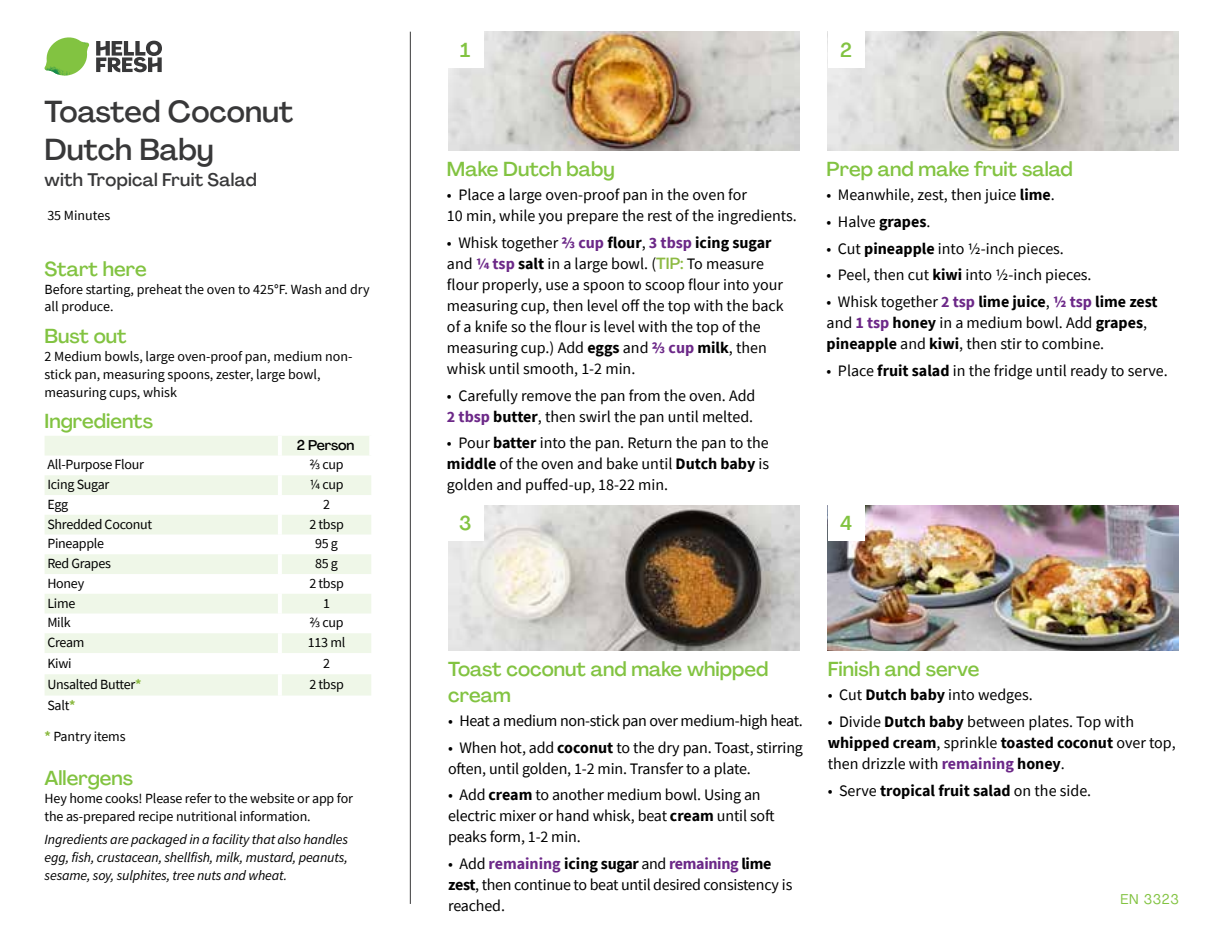
<style>
.page{position:relative;width:1224px;height:936px;background:#fff}
.page>*{position:absolute;margin:0;border:0;box-sizing:border-box;transform-origin:0 0}
.t1{font:500 30px/38px "Agrandir";color:#383839}
.t2{font:500 20px/25.6px "Agrandir";color:#82c341}
.t3{font:500 18px "Agrandir";letter-spacing:.01em;color:#383839}
.t4{font:16px/21px "Source Sans Pro";color:#000}
.t5{font:16px/21px "Source Sans Pro";letter-spacing:-.02em;color:#000}
.t6{font:700 16px "Source Sans Pro";color:#000}
.t7{font:14px/18px "Source Sans Pro";letter-spacing:-.01em;color:#000}
.t8{font:italic 14px/18px "Source Sans Pro";letter-spacing:-.01em;color:#000;text-align:justify}
.t9{font:500 14px "Agrandir";letter-spacing:-.01em;color:#000}
.t10{font:14px "Agrandir";letter-spacing:.05em;color:#82c341}
.s1{font-weight:700;color:#8cba42}
.s2{font-weight:700;color:#6c2888}
.s3{font-weight:700}
.s4{font-family:"Agrandir";font-weight:500;color:#8cba42}
.s5{font-weight:400}
</style>
<div class="page">
<svg style="left:96px;top:40px;width:66px;height:32px"></svg>
<svg style="left:48px;top:37px;width:40px;height:26px"></svg>
<img style="left:69px;top:37px;width:20px;height:17px">
<img style="left:47px;top:52px;width:38px;height:7px">
<img style="left:44px;top:54px;width:40px;height:22px">
<img style="left:68px;top:59px;width:17px;height:16px">
<hr style="left:410px;top:32px;width:1px;height:872px;background:#383839">
<svg style="left:45px;top:436px;width:326px;height:260px;fill:#eff7e8"></svg>
<hr style="left:278px;top:436px;width:4px;height:20px;background:#fff">
<hr style="left:369px;top:436px;width:4px;height:20px;background:#fff">
<hr style="left:278px;top:456px;width:4px;height:19px;background:#fff">
<hr style="left:278px;top:475px;width:4px;height:20px;background:#fff">
<hr style="left:278px;top:495px;width:4px;height:20px;background:#fff">
<hr style="left:278px;top:515px;width:4px;height:20px;background:#fff">
<hr style="left:278px;top:535px;width:4px;height:19px;background:#fff">
<hr style="left:278px;top:554px;width:4px;height:20px;background:#fff">
<hr style="left:278px;top:574px;width:4px;height:20px;background:#fff">
<hr style="left:278px;top:594px;width:4px;height:20px;background:#fff">
<hr style="left:278px;top:614px;width:4px;height:19px;background:#fff">
<hr style="left:278px;top:633px;width:4px;height:20px;background:#fff">
<hr style="left:278px;top:653px;width:4px;height:21px;background:#fff">
<hr style="left:278px;top:674px;width:4px;height:22px;background:#fff">
<img style="left:448px;top:32px;width:351px;height:119px">
<img style="left:448px;top:505px;width:351px;height:146px">
<img style="left:828px;top:32px;width:351px;height:119px">
<img style="left:828px;top:505px;width:351px;height:146px">
<div style="left:447px;top:32px;width:37px;height:36px;background:#fff"></div>
<div style="left:447px;top:504px;width:37px;height:37px;background:#fff"></div>
<div style="left:828px;top:32px;width:36px;height:36px;background:#fff"></div>
<div style="left:828px;top:504px;width:36px;height:37px;background:#fff"></div>
<h1 class="t1" style="left:45px;top:92px;width:250px">Toasted Coconut<br>Dutch Baby</h1>
<p class="t3" style="left:45px;top:168px;width:214px">with Tropical Fruit Salad</p>
<p class="t7" style="left:47px;top:206px;width:64px">35 Minutes</p>
<p class="t2" style="left:45px;top:256px;width:104px">Start here</p>
<p class="t7" style="left:45px;top:280px;width:327px">Before starting, preheat the oven to 425°F. Wash and dry all produce.</p>
<p class="t2" style="left:45px;top:323px;width:84px">Bust out</p>
<p class="t7" style="left:45px;top:347px;width:309px">2 Medium bowls, large oven-proof pan, medium non&shy;stick pan, measuring spoons, zester, large bowl, measuring cups, whisk</p>
<p class="t2" style="left:45px;top:408px;width:110px">Ingredients</p>
<p class="t9" style="left:297px;top:436px;width:59px">2 Person</p>
<p class="t7" style="left:47px;top:456px;width:98px">All-Purpose Flour</p>
<p class="t7" style="left:309px;top:456px;width:36px">2/3 cup</p>
<p class="t7" style="left:47px;top:475px;width:64px">Icing Sugar</p>
<p class="t7" style="left:309px;top:475px;width:36px">1/4 cup</p>
<p class="t7" style="left:47px;top:495px;width:22px">Egg</p>
<p class="t7" style="left:323px;top:495px;width:8px">2</p>
<p class="t7" style="left:47px;top:515px;width:106px">Shredded Coconut</p>
<p class="t7" style="left:309px;top:515px;width:36px">2 tbsp</p>
<p class="t7" style="left:47px;top:535px;width:58px">Pineapple</p>
<p class="t7" style="left:315px;top:535px;width:24px">95 g</p>
<p class="t7" style="left:47px;top:554px;width:65px">Red Grapes</p>
<p class="t7" style="left:315px;top:554px;width:24px">85 g</p>
<p class="t7" style="left:47px;top:574px;width:38px">Honey</p>
<p class="t7" style="left:309px;top:574px;width:36px">2 tbsp</p>
<p class="t7" style="left:47px;top:594px;width:29px">Lime</p>
<p class="t7" style="left:323px;top:594px;width:8px">1</p>
<p class="t7" style="left:47px;top:614px;width:25px">Milk</p>
<p class="t7" style="left:309px;top:614px;width:36px">2/3 cup</p>
<p class="t7" style="left:47px;top:633px;width:39px">Cream</p>
<p class="t7" style="left:308px;top:633px;width:39px">113 ml</p>
<p class="t7" style="left:47px;top:654px;width:26px">Kiwi</p>
<p class="t7" style="left:323px;top:654px;width:8px">2</p>
<p class="t7" style="left:47px;top:675px;width:96px">Unsalted Butter<span class="s1">*</span></p>
<p class="t7" style="left:309px;top:675px;width:36px">2 tbsp</p>
<p class="t7" style="left:47px;top:697px;width:30px">Salt<span class="s1">*</span></p>
<p class="t7" style="left:45px;top:728px;width:82px"><span class="s1">*</span> Pantry items</p>
<p class="t2" style="left:45px;top:765px;width:90px">Allergens</p>
<p class="t7" style="left:45px;top:789px;width:310px">Hey home cooks! Please refer to the website or app for the as-prepared recipe nutritional information.</p>
<p class="t8" style="left:45px;top:831px;width:305px">Ingredients are packaged in a facility that also handles egg, fish, crustacean, shellfish, milk, mustard, peanuts, sesame, soy, sulphites, tree nuts and wheat.</p>
<p class="t2" style="left:460px;top:38px;width:12px">1</p>
<p class="t2" style="left:840px;top:38px;width:13px">2</p>
<p class="t2" style="left:447px;top:156px;width:169px">Make Dutch baby</p>
<p class="t4" style="left:447px;top:184px;width:351px">• Place a large oven-proof pan in the oven for<br>10 min, while you prepare the rest of the ingredients.</p>
<p class="t4" style="left:447px;top:232px;width:338px">• Whisk together <span class="s2">2/3 cup</span> <span class="s3">flour</span>, <span class="s2">3 tbsp</span> <span class="s3">icing sugar </span>and <span class="s2">1/4 tsp</span> <span class="s3">salt</span> in a large bowl. (<span class="s4">TIP:</span> To measure flour properly, use a spoon to scoop flour into your measuring cup, then level off the top with the back of a knife so the flour is level with the top of the measuring cup.) Add <span class="s3">eggs</span> and <span class="s2">2/3 cup</span> <span class="s3">milk</span>, then whisk until smooth, 1-2 min.</p>
<p class="t4" style="left:447px;top:385px;width:310px">• Carefully remove the pan from the oven. Add<br><span class="s2">2 tbsp</span> <span class="s3">butter</span>, then swirl the pan until melted.</p>
<p class="t4" style="left:447px;top:432px;width:324px;text-align:justify">• Pour <span class="s3">batter</span> into the pan. Return the pan to the <span class="s3">middle</span> of the oven and bake until <span class="s3">Dutch baby</span> is golden and puffed-up, 18-22 min.</p>
<p class="t2" style="left:459px;top:510px;width:14px">3</p>
<p class="t2" style="left:827px;top:156px;width:248px">Prep and make fruit salad</p>
<p class="t4" style="left:827px;top:184px;width:230px">• Meanwhile, zest, then juice <span class="s3">lime</span>.</p>
<p class="t4" style="left:827px;top:211px;width:105px">• Halve <span class="s3">grapes</span>.</p>
<p class="t4" style="left:827px;top:238px;width:239px">• Cut <span class="s3">pineapple</span> into 1/2-inch pieces.</p>
<p class="t4" style="left:827px;top:264px;width:267px">• Peel, then cut <span class="s3">kiwi</span> into 1/2-inch pieces.</p>
<p class="t4" style="left:827px;top:291px;width:333px">• Whisk together <span class="s2">2 tsp</span> <span class="s3">lime juice</span>, <span class="s2">1/2 tsp</span> <span class="s3">lime zest </span>and <span class="s2">1 tsp</span> <span class="s3">honey</span> in a medium bowl. Add <span class="s3">grapes</span>, <span class="s3">pineapple</span> and <span class="s3">kiwi</span>, then stir to combine.</p>
<p class="t4" style="left:827px;top:360px;width:343px">• Place <span class="s3">fruit salad</span> in the fridge until ready to serve.</p>
<p class="t2" style="left:840px;top:510px;width:14px">4</p>
<p class="t2" style="left:448px;top:656px;width:322px">Toast coconut and make whipped cream</p>
<p class="t5" style="left:448px;top:710px;width:356px">• Heat a medium non-stick pan over medium-high heat.</p>
<p class="t4" style="left:448px;top:737px;width:356px">• When hot, add <span class="s3">coconut</span> to the dry pan. Toast, stirring often, until golden, 1-2 min. Transfer to a plate.</p>
<p class="t4" style="left:448px;top:784px;width:328px">• Add <span class="s3">cream</span> to another medium bowl. Using an electric mixer or hand whisk, beat <span class="s3">cream</span> until soft peaks form, 1-2 min.</p>
<p class="t5" style="left:448px;top:853px;width:346px">• Add <span class="s2">remaining</span> <span class="s3">icing sugar</span> and <span class="s2">remaining</span> <span class="s3">lime zest</span>, then continue to beat until desired consistency is reached.</p>
<p class="t2" style="left:828px;top:656px;width:153px">Finish and serve</p>
<p class="t4" style="left:828px;top:684px;width:206px">• Cut <span class="s3">Dutch baby</span> into wedges.</p>
<p class="t4" style="left:828px;top:711px;width:349px">• Divide <span class="s3">Dutch baby</span> between plates. Top with <span class="s3">whipped cream</span>, sprinkle <span class="s3">toasted coconut</span> over top, then drizzle with <span class="s2">remaining</span> <span class="s3">honey</span>.</p>
<p class="t6" style="left:828px;top:780px;width:265px"><span class="s5">• Serve</span> tropical fruit salad <span class="s5">on the side.</span></p>
<p class="t10" style="left:1120px;top:890px;width:60px">EN 3323</p>
</div>
